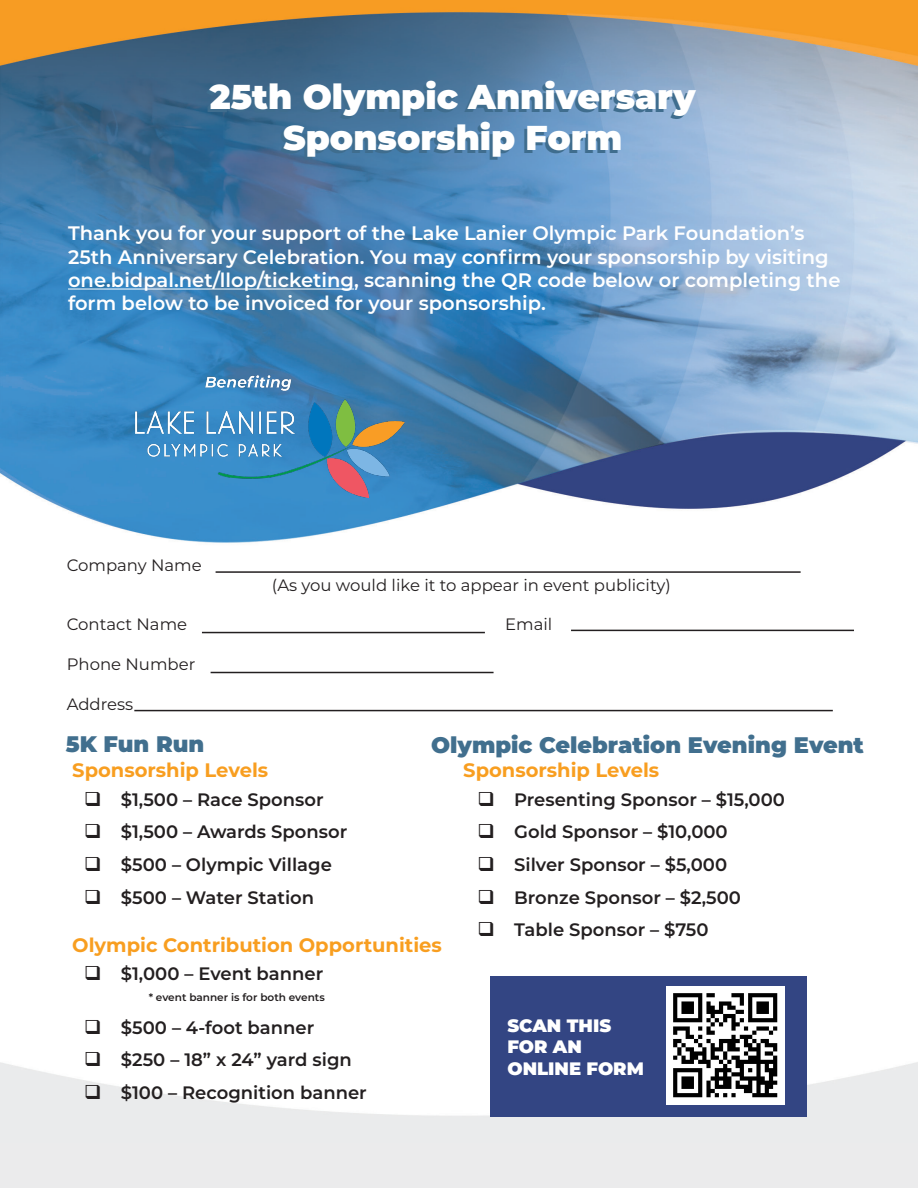
<style>
.page{position:relative;width:918px;height:1188px;background:#fff}
.page>*{position:absolute;margin:0;border:0;box-sizing:border-box;transform-origin:0 0}
.t1{font:900 34.5px "Montserrat";color:#fff}
.t2{font:900 22.5px "Montserrat";color:#416f8e}
.t3{font:600 19.5px/23.4px "Montserrat";color:#fff}
.t4{font:700 19.5px "Montserrat";color:#f89e20}
.t5{font:600 18px "Montserrat";color:#231f20}
.t6{font:900 18px/21.6px "Montserrat";color:#fff}
.t7{font:16.5px "Montserrat";color:#231f20}
.t8{font:600 10.5px "Montserrat";color:#231f20}
</style>
<div class="page">
<img style="left:0;top:0;width:918px;height:1144px">
<div style="left:0;top:1144px;width:918px;height:44px;background:#ebebec"></div>
<div style="left:490px;top:976px;width:317px;height:140px;background:#334583"></div>
<hr style="left:68px;top:289px;width:286px;height:1px;background:#fff">
<img style="left:667px;top:987px;width:118px;height:118px">
<hr style="left:216px;top:571px;width:585px;height:2px;background:#231f20">
<hr style="left:202px;top:632px;width:283px;height:1px;background:#231f20">
<hr style="left:571px;top:630px;width:283px;height:1px;background:#231f20">
<hr style="left:211px;top:672px;width:283px;height:1px;background:#231f20">
<hr style="left:134px;top:710px;width:699px;height:1px;background:#231f20">
<img style="left:113px;top:375px;width:292px;height:122px">
<p class="t1" style="left:210px;top:71px;width:487px">25th Olympic Anniversary</p>
<p class="t1" style="left:283px;top:112px;width:341px">Sponsorship Form</p>
<p class="t3" style="left:68px;top:221px;width:774px">Thank you for your support of the Lake Lanier Olympic Park Foundation’s 25th Anniversary Celebration. You may confirm your sponsorship by visiting one.bidpal.net/llop/ticketing, scanning the QR code below or completing the form below to be invoiced for your sponsorship.</p>
<p class="t7" style="left:67px;top:554px;width:137px">Company Name</p>
<p class="t7" style="left:272px;top:574px;width:401px">(As you would like it to appear in event publicity)</p>
<p class="t7" style="left:67px;top:613px;width:122px">Contact Name</p>
<p class="t7" style="left:505px;top:613px;width:49px">Email</p>
<p class="t7" style="left:67px;top:653px;width:130px">Phone Number</p>
<p class="t7" style="left:67px;top:692px;width:68px">Address</p>
<p class="t2" style="left:66px;top:727px;width:140px">5K Fun Run</p>
<p class="t2" style="left:431px;top:728px;width:434px">Olympic Celebration Evening Event</p>
<p class="t4" style="left:72px;top:756px;width:198px">Sponsorship Levels</p>
<p class="t4" style="left:463px;top:756px;width:198px">Sponsorship Levels</p>
<p class="t5" style="left:84px;top:787px;width:241px">❑ $1,500 – Race Sponsor</p>
<p class="t5" style="left:84px;top:819px;width:265px">❑ $1,500 – Awards Sponsor</p>
<p class="t5" style="left:84px;top:852px;width:249px">❑ $500 – Olympic Village</p>
<p class="t5" style="left:84px;top:884px;width:232px">❑ $500 – Water Station</p>
<p class="t4" style="left:72px;top:931px;width:371px">Olympic Contribution Opportunities</p>
<p class="t5" style="left:84px;top:961px;width:241px">❑ $1,000 – Event banner</p>
<p class="t8" style="left:149px;top:990px;width:178px">* event banner is for both events</p>
<p class="t5" style="left:84px;top:1015px;width:232px">❑ $500 – 4-foot banner</p>
<p class="t5" style="left:84px;top:1047px;width:269px">❑ $250 – 18” x 24” yard sign</p>
<p class="t5" style="left:84px;top:1080px;width:284px">❑ $100 – Recognition banner</p>
<p class="t5" style="left:477px;top:787px;width:309px">❑ Presenting Sponsor – $15,000</p>
<p class="t5" style="left:477px;top:819px;width:252px">❑ Gold Sponsor – $10,000</p>
<p class="t5" style="left:477px;top:852px;width:251px">❑ Silver Sponsor – $5,000</p>
<p class="t5" style="left:477px;top:884px;width:265px">❑ Bronze Sponsor – $2,500</p>
<p class="t5" style="left:477px;top:917px;width:233px">❑ Table Sponsor – $750</p>
<p class="t6" style="left:507px;top:1013px;width:105px">SCAN THIS<br>FOR AN</p>
<p class="t6" style="left:507px;top:1057px;width:138px">ONLINE FORM</p>
</div>
